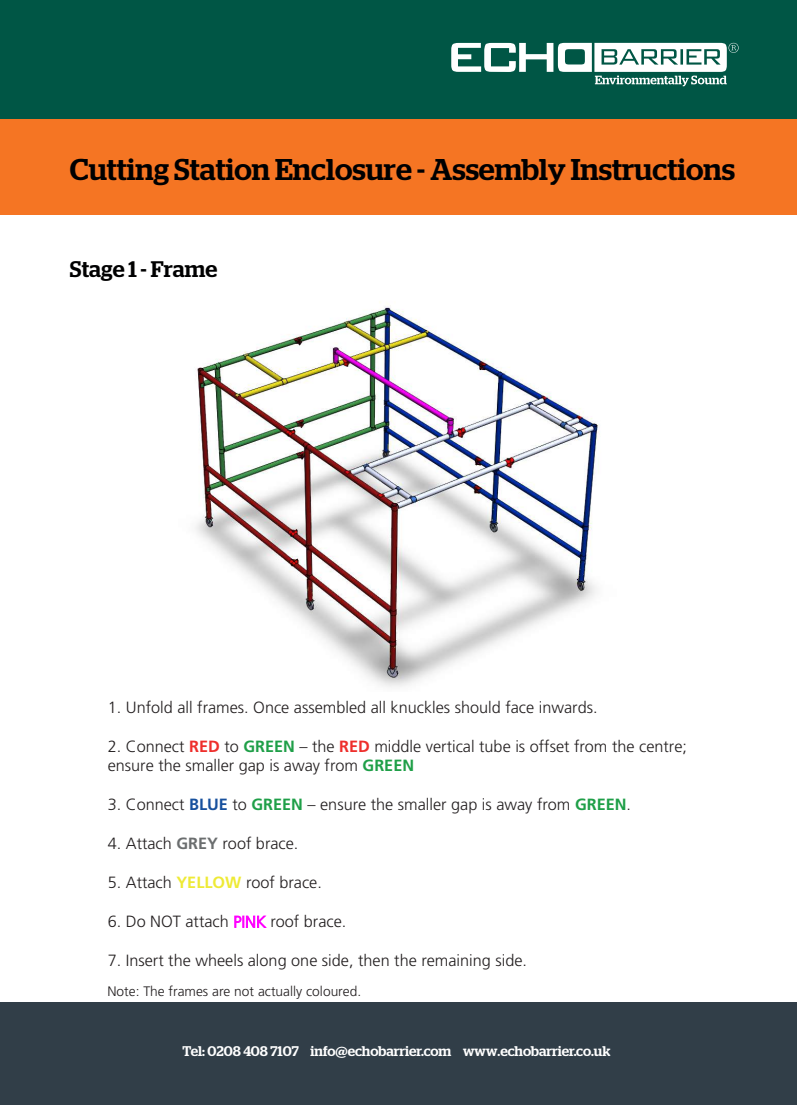
<style>
.page{position:relative;width:797px;height:1105px;background:#fff}
.page>*{position:absolute;margin:0;border:0;box-sizing:border-box;transform-origin:0 0}
.t1{font:500 30px "Stag";color:#000001}
.t2{font:500 22.5px "Stag";color:#000001}
.t3{font:300 16.25px/19.5px "Frutiger LT Std";color:#231f20}
.t4{font:500 14px "Stag";color:#fff}
.t5{font:300 13.75px "Frutiger LT Std";color:#231f20}
.s1{font-weight:700;color:#ee2f2c}
.s2{font-weight:700;color:#1f9f48}
.s3{font-weight:700;color:#17509d}
.s4{font-weight:700;color:#6b6e6f}
.s5{font-weight:700;color:#eeea36}
.s6{color:#f0f}
</style>
<div class="page">
<div style="left:0;top:0;width:797px;height:122px;background:#005645"></div>
<svg style="left:451px;top:43px;width:287px;height:43px"></svg>
<div style="left:0;top:119px;width:797px;height:96px;background:#f57523"></div>
<div style="left:0;top:1003px;width:797px;height:102px;background:#313e48"></div>
<img style="left:195px;top:302px;width:404px;height:385px">
<h1 class="t1" style="left:70px;top:158px;width:666px">Cutting Station Enclosure - Assembly Instructions</h1>
<h2 class="t2" style="left:70px;top:261px;width:149px">Stage 1 - Frame</h2>
<p class="t3" style="left:108px;top:698px;width:491px">1. Unfold all frames. Once assembled all knuckles should face inwards.</p>
<p class="t3" style="left:108px;top:737px;width:580px">2. Connect <span class="s1">RED</span> to <span class="s2">GREEN</span> – the <span class="s1">RED</span> middle vertical tube is offset from the centre; ensure the smaller gap is away from <span class="s2">GREEN</span></p>
<p class="t3" style="left:108px;top:795px;width:525px">3. Connect <span class="s3">BLUE</span> to <span class="s2">GREEN</span> – ensure the smaller gap is away from <span class="s2">GREEN</span>.</p>
<p class="t3" style="left:108px;top:834px;width:192px">4. Attach <span class="s4">GREY</span> roof brace.</p>
<p class="t3" style="left:108px;top:873px;width:216px">5. Attach <span class="s5">YELLOW</span> roof brace.</p>
<p class="t3" style="left:108px;top:912px;width:240px">6. Do NOT attach <span class="s6">PINK</span> roof brace.</p>
<p class="t3" style="left:108px;top:951px;width:421px">7. Insert the wheels along one side, then the remaining side.</p>
<p class="t5" style="left:107px;top:984px;width:255px">Note: The frames are not actually coloured.</p>
<p class="t4" style="left:182px;top:1046px;width:429px">Tel: 0208 408 7107 info@echobarrier.com www.echobarrier.co.uk</p>
</div>
